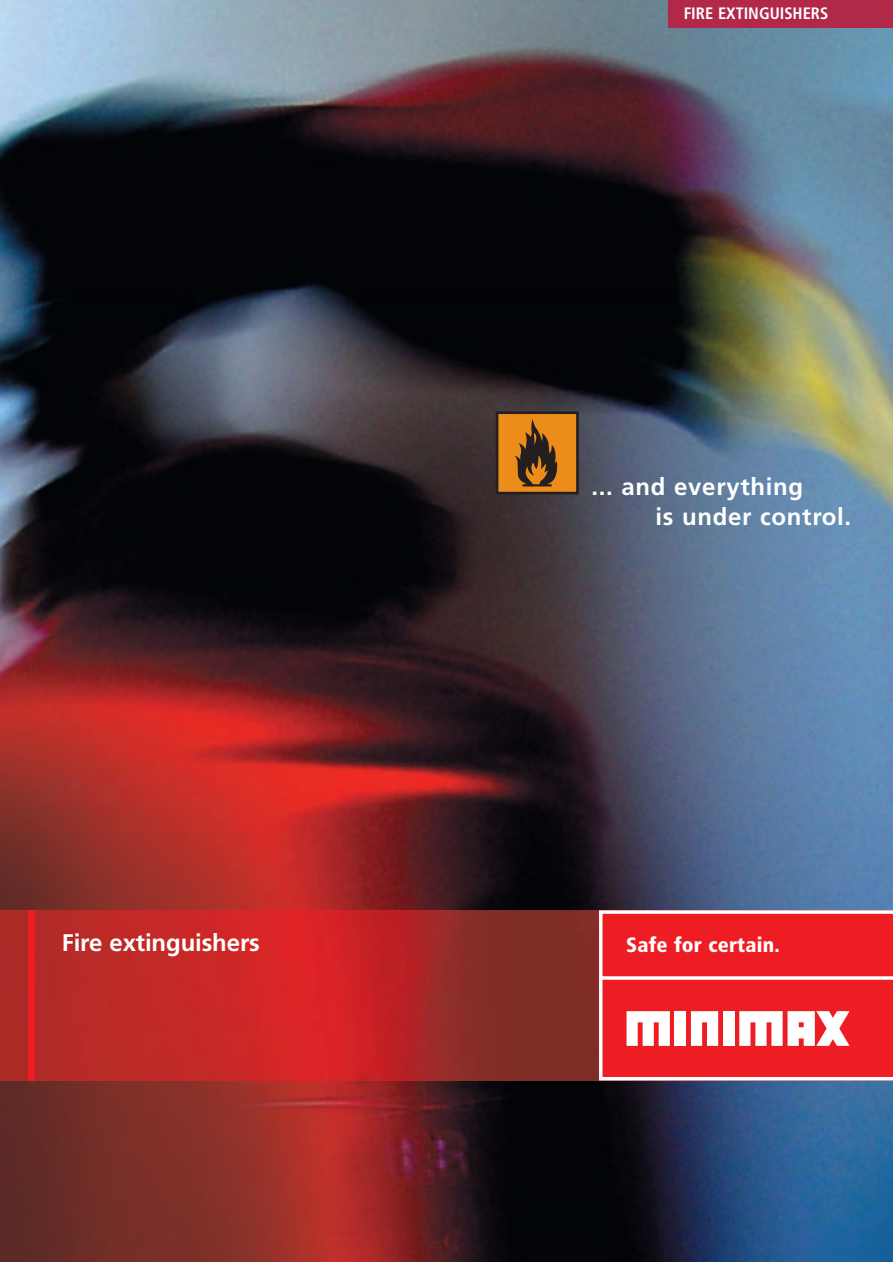
<style>
.page{position:relative;width:893px;height:1262px;background:#fff}
.page>*{position:absolute;margin:0;border:0;box-sizing:border-box;transform-origin:0 0}
.t1{font:700 24px/30px "Frutiger";letter-spacing:.03em;color:#fff}
.t2{font:700 24px "Frutiger";letter-spacing:-.005em;color:#fff}
.t3{font:900 condensed 20.7px "Frutiger";letter-spacing:.01em;color:#fff}
.t4{font:700 condensed 16.5px "Frutiger";color:#fff}
</style>
<div class="page">
<img style="left:1px;top:0;width:891px;height:1261px">
<img style="left:1px;top:910px;width:595px;height:170px">
<div style="left:28px;top:910px;width:7px;height:170px;background:#ee1d23"></div>
<div style="left:495px;top:411px;width:83px;height:83px;background:#eb8c1b;border:3px solid #231f20"></div>
<svg style="left:514px;top:419px;width:44px;height:67px"></svg>
<div style="left:668px;top:0;width:224px;height:28px;background:#b22849"></div>
<svg style="left:596px;top:908px;width:296px;height:174px"></svg>
<p class="t2" style="left:62px;top:933px;width:199px">Fire extinguishers</p>
<p class="t4" style="left:683px;top:6px;width:146px">FIRE EXTINGUISHERS</p>
<p class="t1" style="left:655px;top:473px;width:197px;text-indent:-64px">... and everything<br>is under control.</p>
<p class="t3" style="left:626px;top:936px;width:155px">Safe for certain.</p>
</div>
